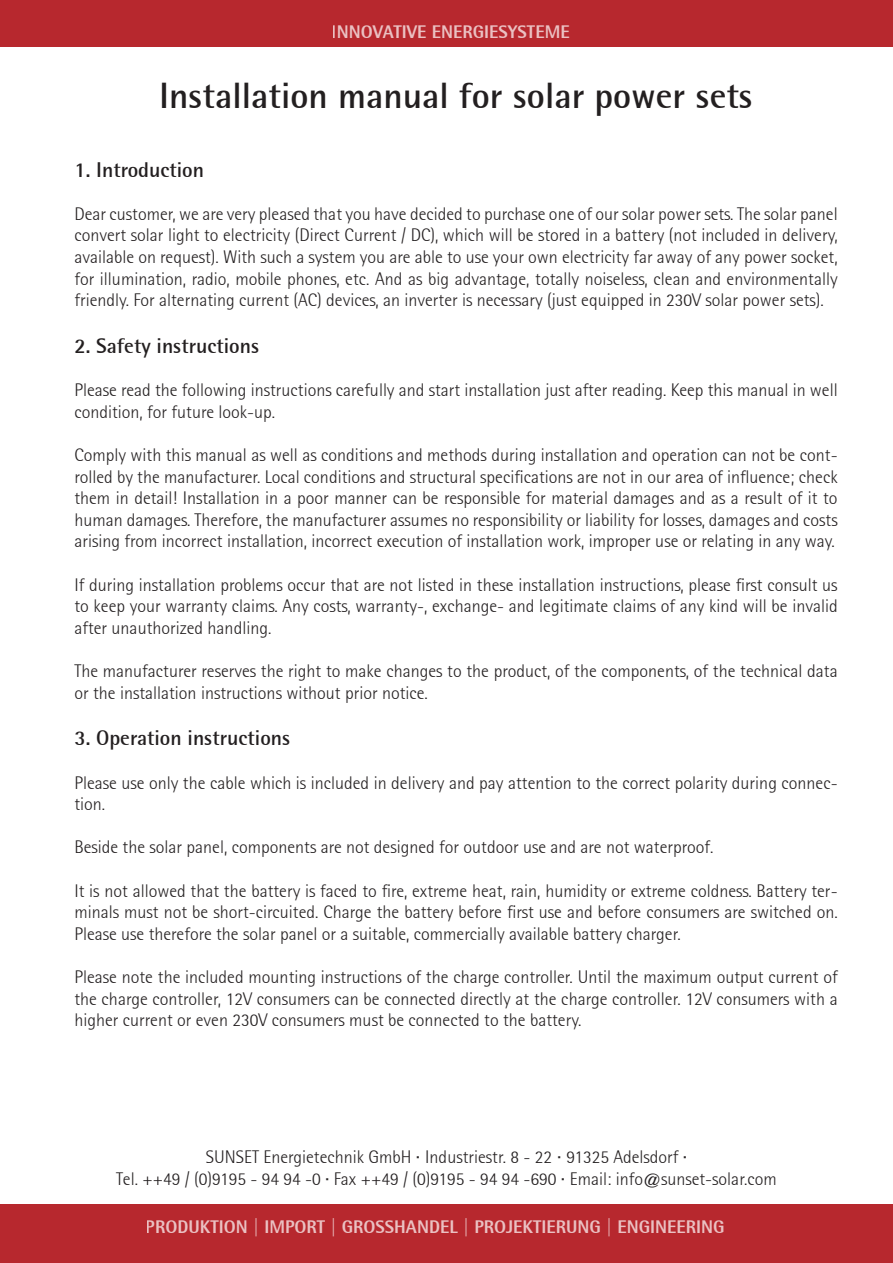
<style>
.page{position:relative;width:893px;height:1263px;background:#fff}
.page>*{position:absolute;margin:0;border:0;box-sizing:border-box;transform-origin:0 0}
.t1{font:700 36px "Rotis Semi Sans";color:#231f20}
.t2{font:700 21px "Rotis Semi Sans";color:#231f20}
.t3{font:300 18px/21.6px "Rotis Semisans";color:#231f20;text-align:justify}
.t4{font:800 18px "Rotis Semi Sans";color:#fff}
.s1{font-family:"Rotis Semi Sans";font-weight:700}
</style>
<div class="page">
<div style="left:0;top:0;width:893px;height:47px;background:#b7282e"></div>
<div style="left:0;top:1205px;width:893px;height:58px;background:#b7282e"></div>
<p class="t4" style="left:332px;top:21px;width:239px">INNOVATIVE ENERGIESYSTEME</p>
<p class="t1" style="left:159px;top:74px;width:595px">Installation manual for solar power sets</p>
<p class="t2" style="left:74px;top:157px;width:131px">1. Introduction</p>
<p class="t3" style="left:74px;top:203px;width:765px">Dear customer, we are very pleased that you have decided to purchase one of our solar power sets. The solar panel convert solar light to electricity (Direct Current / DC), which will be stored in a battery (not included in delivery, available on request). With such a system you are able to use your own electricity far away of any power socket, for illumination, radio, mobile phones, etc. And as big advantage, totally noiseless, clean and environmentally friendly. For alternating current (AC) devices, an inverter is necessary (just equipped in 230V solar power sets).</p>
<p class="t2" style="left:74px;top:333px;width:186px">2. Safety instructions</p>
<p class="t3" style="left:74px;top:379px;width:765px">Please read the following instructions carefully and start installation just after reading. Keep this manual in well condition, for future look-up.</p>
<p class="t3" style="left:74px;top:444px;width:765px">Comply with this manual as well as conditions and methods during installation and operation can not be cont&shy;rolled by the manufacturer. Local conditions and structural specifications are not in our area of influence; check them in detail! Installation in a poor manner can be responsible for material damages and as a result of it to human damages. Therefore, the manufacturer assumes no responsibility or liability for losses, damages and costs arising from incorrect installation, incorrect execution of installation work, improper use or relating in any way.</p>
<p class="t3" style="left:74px;top:574px;width:765px">If during installation problems occur that are not listed in these installation instructions, please first consult us to keep your warranty claims. Any costs, warranty-, exchange- and legitimate claims of any kind will be invalid after unauthorized handling.</p>
<p class="t3" style="left:74px;top:660px;width:765px">The manufacturer reserves the right to make changes to the product, of the components, of the technical data or the installation instructions without prior notice.</p>
<p class="t2" style="left:74px;top:725px;width:217px">3. Operation instructions</p>
<p class="t3" style="left:74px;top:772px;width:765px">Please use only the cable which is included in delivery and pay attention to the correct polarity during connec&shy;tion.</p>
<p class="t3" style="left:74px;top:836px;width:640px">Beside the solar panel, components are not designed for outdoor use and are not waterproof.</p>
<p class="t3" style="left:74px;top:880px;width:765px">It is not allowed that the battery is faced to fire, extreme heat, rain, humidity or extreme coldness. Battery ter&shy;minals must not be short-circuited. Charge the battery before first use and before consumers are switched on.<br>Please use therefore the solar panel or a suitable, commercially available battery charger.</p>
<p class="t3" style="left:74px;top:966px;width:765px">Please note the included mounting instructions of the charge controller. Until the maximum output current of the charge controller, 12V consumers can be connected directly at the charge controller. 12V consumers with a higher current or even 230V consumers must be connected to the battery.</p>
<p class="t3" style="left:206px;top:1146px;width:483px">SUNSET Energietechnik GmbH <span class="s1">·</span> Industriestr. 8 - 22 <span class="s1">·</span> 91325 Adelsdorf <span class="s1">·</span></p>
<p class="t3" style="left:116px;top:1168px;width:662px">Tel. ++49 / (0)9195 - 94 94 -0 <span class="s1">·</span> Fax ++49 / (0)9195 - 94 94 -690 <span class="s1">·</span> Email: info@sunset-solar.com</p>
<p class="t4" style="left:146px;top:1215px;width:580px">PRODUKTION | IMPORT | GROSSHANDEL | PROJEKTIERUNG | ENGINEERING</p>
</div>
